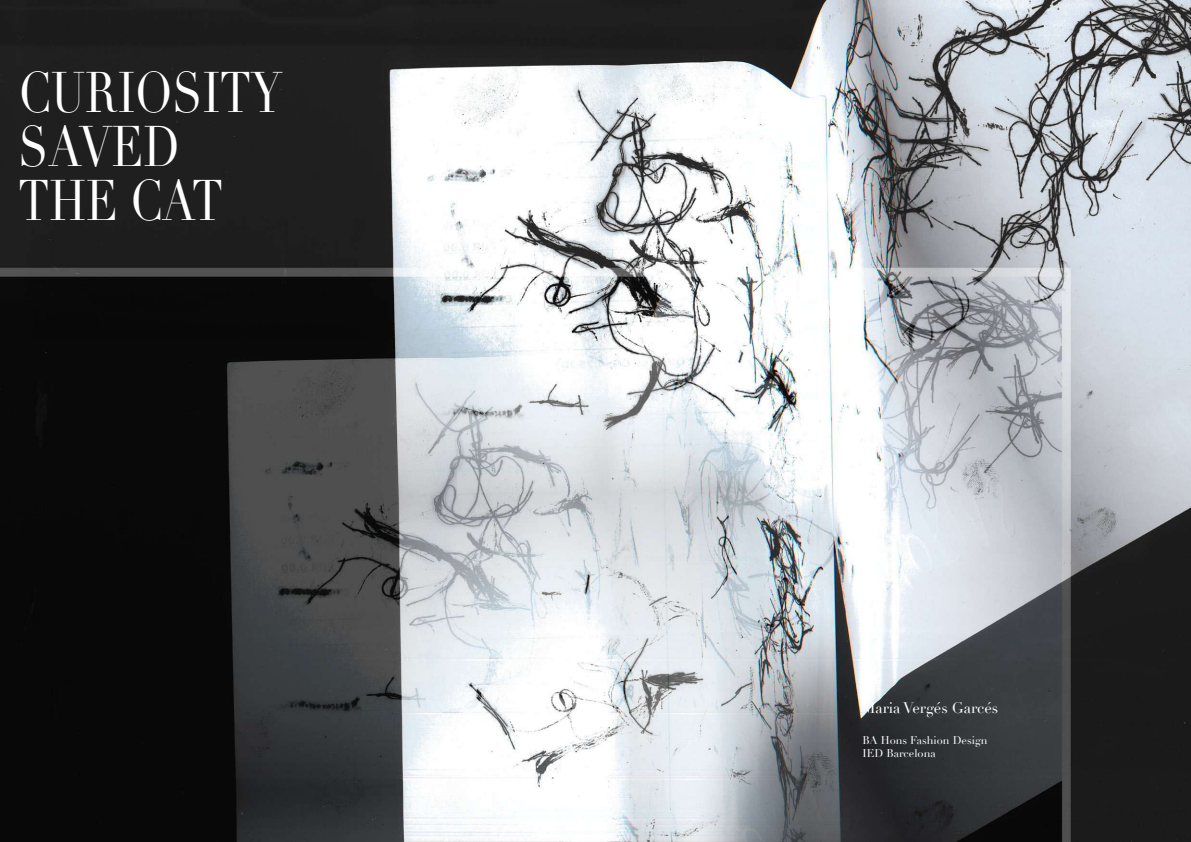
<style>
.page{position:relative;width:1191px;height:842px;background:#fff}
.page>*{position:absolute;margin:0;border:0;box-sizing:border-box;transform-origin:0 0}
.t1{font:55.8px/54px "Didot";color:#fff;scale:.81 1}
.t2{font:15px "Didot";color:#fff}
.t3{font:11px/13px "Didot";color:#fff}
</style>
<div class="page">
<img style="left:1px;top:0;width:1190px;height:842px">
<h1 class="t1" style="left:19px;top:67px;width:327px">CURIOSITY<br>SAVED<br>THE CAT</h1>
<h2 class="t2" style="left:862px;top:699px;width:137px">Maria Vergés Garcés</h2>
<p class="t3" style="left:862px;top:733px;width:127px">BA Hons Fashion Design<br>IED Barcelona</p>
</div>
